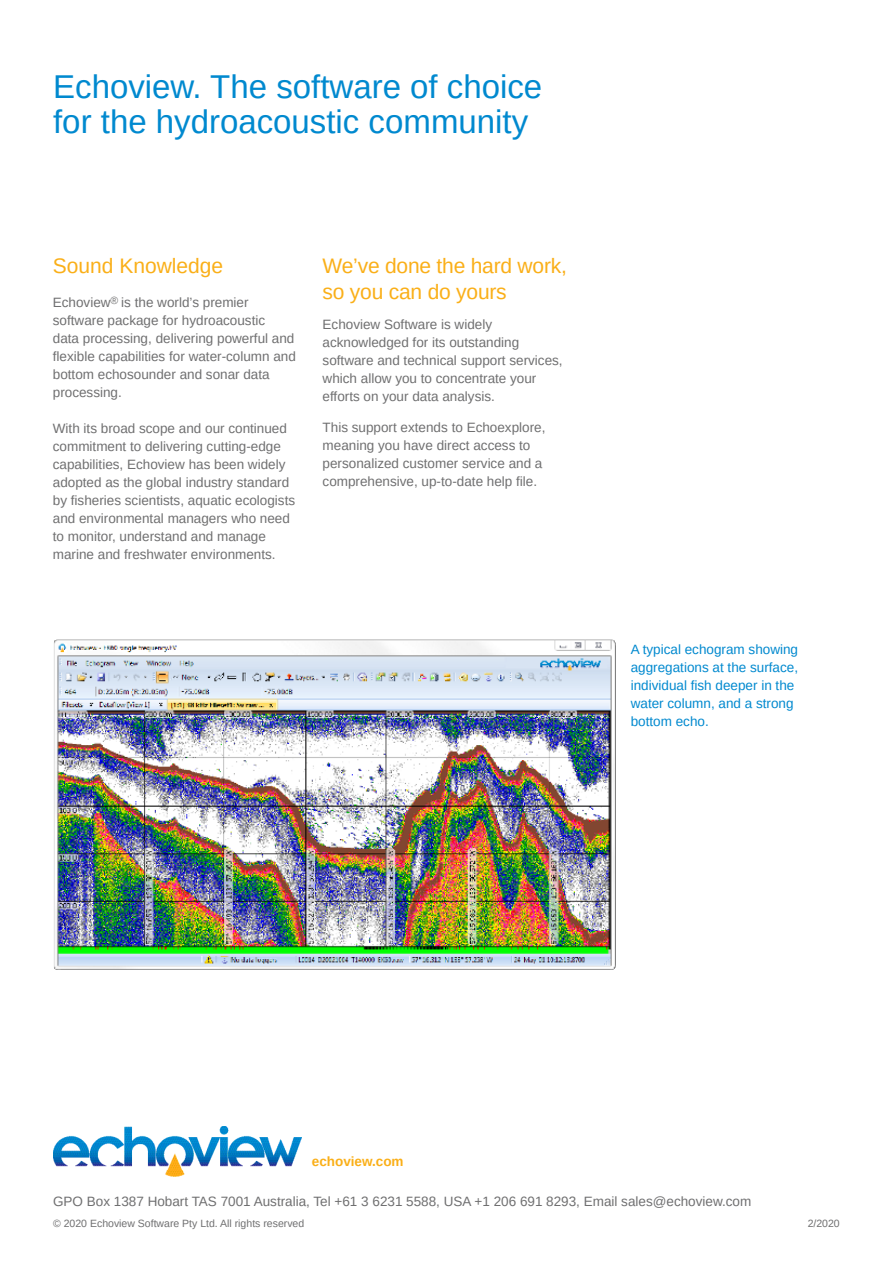
<style>
.page{position:relative;width:893px;height:1263px;background:#fff}
.page>*{position:absolute;margin:0;border:0;box-sizing:border-box;transform-origin:0 0}
.t1{font:33px/34.5px "Arimo";color:#0089cf}
.Small_Heading{font:21px/25.5px "Arimo";letter-spacing:-.01em;color:#faaf18}
.Small_Heading-2{font:13.5px/18px "Arimo";color:#6f6f70}
.t2{font:13.5px/18px "Arimo";color:#0089cf}
.Address_Text{font:13.5px "Arimo";color:#6f6f70}
.Address_Text-2{font:700 13.5px "Arimo";color:#faaf18}
.Part_Number{font:10.5px "Arimo";color:#6f6f70}
</style>
<div class="page">
<img style="left:53px;top:1127px;width:248px;height:50px">
<img style="left:54px;top:639px;width:561px;height:330px">
<p class="t1" style="left:53px;top:70px;width:491px">Echoview. The software of choice for the hydroacoustic community</p>
<p class="Small_Heading" style="left:53px;top:253px;width:172px">Sound Knowledge</p>
<p class="Small_Heading-2" style="left:53px;top:294px;width:245px">Echoview<sup>®</sup> is the world’s premier software package for hydroacoustic<br>data processing, delivering powerful and flexible capabilities for water-column and bottom echosounder and sonar data processing.</p>
<p class="Small_Heading-2" style="left:53px;top:420px;width:244px">With its broad scope and our continued commitment to delivering cutting-edge capabilities, Echoview has been widely adopted as the global industry standard by fisheries scientists, aquatic ecologists and environmental managers who need to monitor, understand and manage marine and freshwater environments.</p>
<p class="Small_Heading" style="left:323px;top:253px;width:246px">We’ve done the hard work, so you can do yours</p>
<p class="Small_Heading-2" style="left:323px;top:316px;width:242px">Echoview Software is widely acknowledged for its outstanding software and technical support services, which allow you to concentrate your efforts on your data analysis.</p>
<p class="Small_Heading-2" style="left:323px;top:419px;width:224px">This support extends to Echoexplore, meaning you have direct access to personalized customer service and a comprehensive, up-to-date help file.</p>
<p class="t2" style="left:631px;top:641px;width:169px">A typical echogram showing aggregations at the surface, individual fish deeper in the water column, and a strong bottom echo.</p>
<p class="Address_Text-2" style="left:312px;top:1151px;width:93px">echoview.com</p>
<p class="Address_Text" style="left:53px;top:1192px;width:700px">GPO Box 1387 Hobart TAS 7001 Australia, Tel +61 3 6231 5588, USA +1 206 691 8293, Email sales@echoview.com</p>
<p class="Part_Number" style="left:53px;top:1216px;width:253px">© 2020 Echoview Software Pty Ltd. All rights reserved</p>
<p class="Part_Number" style="left:808px;top:1216px;width:34px">2/2020</p>
</div>
